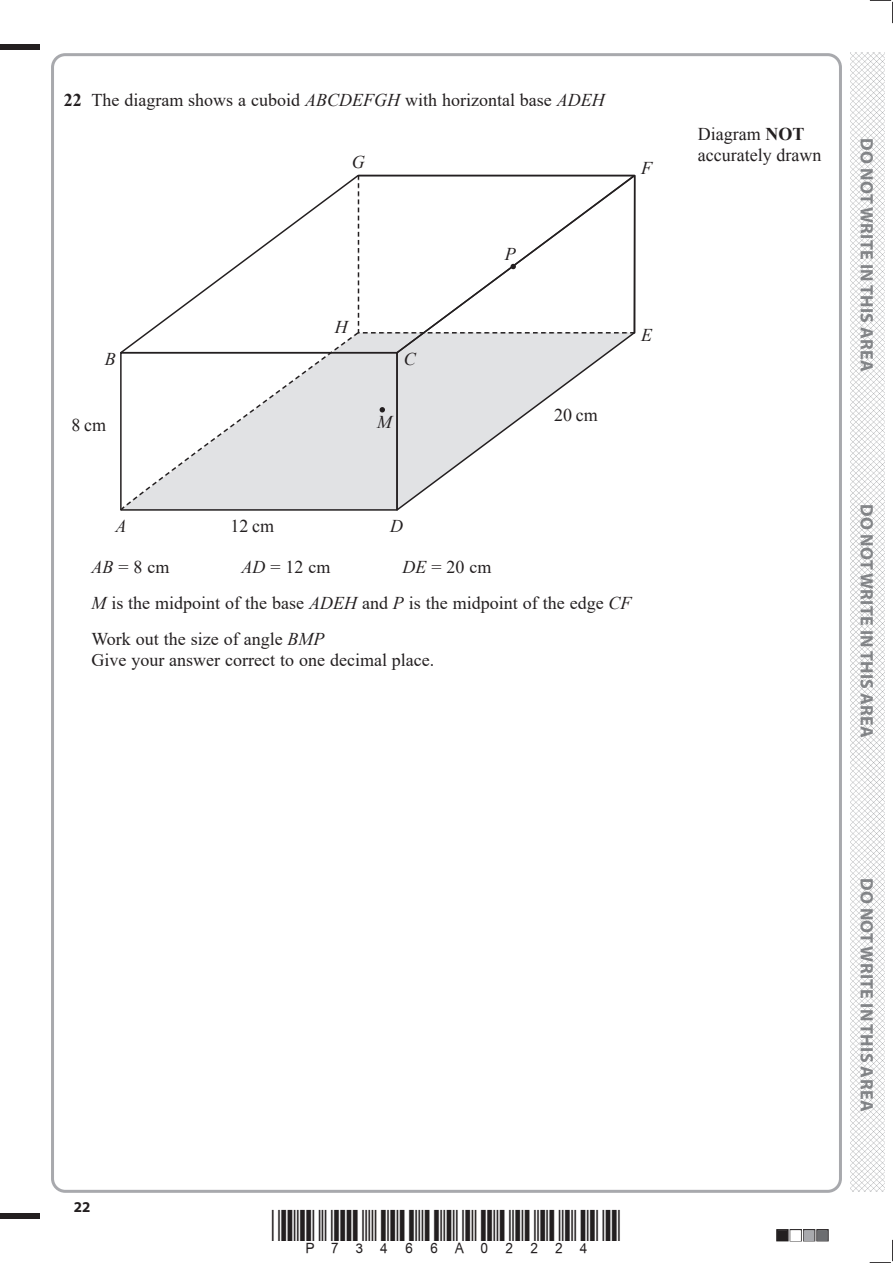
<style>
.page{position:relative;width:893px;height:1263px;background:#fff}
.page>*{position:absolute;margin:0;border:0;box-sizing:border-box;transform-origin:0 0}
.t1{font:18px/36px "Times New Roman";color:#231f20}
.t2{font:700 18px "Myriad Pro";letter-spacing:.02em;color:#808285}
.t3{font:italic 18px "Times New Roman";color:#231f20}
.t4{font:700 15px "Myriad Pro";color:#231f20}
.s1{font-weight:700}
.s2{font-style:italic}
</style>
<div class="page">
<div style="left:0;top:44px;width:40px;height:5px;background:#231f20"></div>
<div style="left:0;top:1214px;width:40px;height:5px;background:#231f20"></div>
<svg style="left:870px;top:0;width:23px;height:23px"></svg>
<svg style="left:870px;top:1240px;width:23px;height:23px"></svg>
<img style="left:850px;top:52px;width:34px;height:1140px">
<svg style="left:120px;top:174px;width:516px;height:337px"></svg>
<p class="t1" style="left:64px;top:81px;width:543px"><span class="s1">22</span> The diagram shows a cuboid <span class="s2">ABCDEFGH</span> with horizontal base <span class="s2">ADEH</span></p>
<p class="t3" style="left:352px;top:149px;width:14px">G</p>
<p class="t3" style="left:335px;top:314px;width:14px">H</p>
<p class="t3" style="left:105px;top:346px;width:12px">B</p>
<p class="t3" style="left:404px;top:346px;width:14px">C</p>
<p class="t1" style="left:72px;top:407px;width:36px">8 cm</p>
<p class="t3" style="left:377px;top:409px;width:16px">M</p>
<p class="t3" style="left:505px;top:242px;width:12px">P</p>
<p class="t1" style="left:554px;top:397px;width:45px">20 cm</p>
<p class="t3" style="left:641px;top:156px;width:12px">F</p>
<p class="t3" style="left:641px;top:323px;width:12px">E</p>
<p class="t3" style="left:115px;top:513px;width:12px">A</p>
<p class="t1" style="left:231px;top:507px;width:45px">12 cm</p>
<p class="t3" style="left:390px;top:513px;width:14px">D</p>
<p class="t1" style="left:91px;top:549px;width:79px"><span class="s2">AB</span> = 8 cm</p>
<p class="t1" style="left:241px;top:549px;width:90px"><span class="s2">AD</span> = 12 cm</p>
<p class="t1" style="left:91px;top:549px;width:542px;text-indent:311px"><span class="s2">DE</span> = 20 cm<br><span class="s2">M</span> is the midpoint of the base <span class="s2">ADEH</span> and <span class="s2">P</span> is the midpoint of the edge <span class="s2">CF<br></span>Work out the size of angle <span class="s2">BMP</span></p>
<p class="t1" style="left:91px;top:642px;width:345px">Give your answer correct to one decimal place.</p>
<p class="t1" style="left:698px;top:122px;width:125px;line-height:21.6px">Diagram <span class="s1">NOT </span>accurately drawn</p>
<p class="t2" style="left:878px;top:138px;width:235px;rotate:90deg">DO NOT WRITE IN THIS AREA</p>
<p class="t2" style="left:878px;top:504px;width:235px;rotate:90deg">DO NOT WRITE IN THIS AREA</p>
<p class="t4" style="left:74px;top:1197px;width:18px">22</p>
<p class="t2" style="left:878px;top:878px;width:235px;rotate:90deg">DO NOT WRITE IN THIS AREA</p>
</div>
